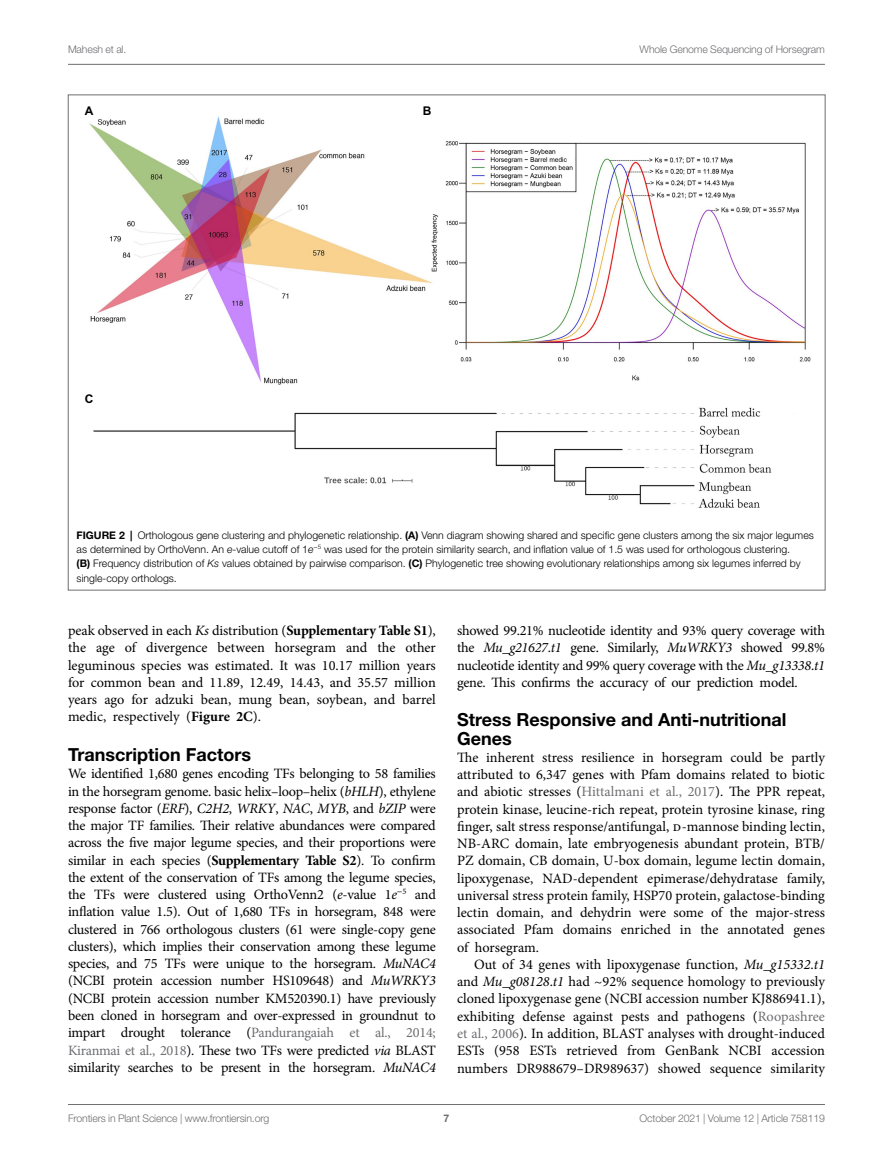
<style>
.page{position:relative;width:893px;height:1170px;background:#fff}
.page>*{position:absolute;margin:0;border:0;box-sizing:border-box;transform-origin:0 0}
.HEAD_2{font:700 18px/18.8px "Helvetica Neue LT Std";color:#000}
.TEXT_FLUSH{font:14.25px/17.2px "Minion Pro";letter-spacing:-.015em;color:#000;text-align:justify}
.TEXT{font:14.25px/17.2px "Minion Pro";color:#000;text-align:justify}
.t1{font:700 12px "Arial";color:#000}
.FIG_LEG{font:300 10.5px/14.2px "Helvetica Neue LT Std";color:#000}
.t2{font:300 10.5px "Helvetica Neue LT Std";letter-spacing:-.015em;color:#6d6e71}
.t3{font:700 10.5px "Helvetica Neue LT Std";color:#6d6e71}
.s1{font-weight:700}
.s2{font-style:italic}
.s3{color:#6d6e71}
</style>
<div class="page">
<hr style="left:68px;top:64px;width:757px;height:1px;background:#6d6e71">
<hr style="left:68px;top:1104px;width:757px;height:1px;background:#6d6e71">
<img style="left:89px;top:116px;width:722px;height:392px">
<p class="t2" style="left:68px;top:42px;width:60px">Mahesh et al.</p>
<p class="t2" style="left:640px;top:42px;width:187px">Whole Genome Sequencing of Horsegram</p>
<p class="t1" style="left:85px;top:102px;width:10px">A</p>
<p class="t1" style="left:85px;top:390px;width:10px">C</p>
<p class="t1" style="left:423px;top:102px;width:10px">B</p>
<p class="FIG_LEG" style="left:77px;top:528px;width:739px"><span class="s1">FIGURE 2 |</span> Orthologous gene clustering and phylogenetic relationship. <span class="s1">(A)</span> Venn diagram showing shared and specific gene clusters among the six major legumes as determined by OrthoVenn. An <span class="s2">e</span>-value cutoff of 1<span class="s2">e</span><sup>−</sup><sup>5</sup> was used for the protein similarity search, and inflation value of 1.5 was used for orthologous clustering.<br><span class="s1">(B)</span> Frequency distribution of <span class="s2">Ks</span> values obtained by pairwise comparison. <span class="s1">(C)</span> Phylogenetic tree showing evolutionary relationships among six legumes inferred by single-copy orthologs.</p>
<p class="TEXT" style="left:68px;top:622px;width:369px">peak observed in each <span class="s2">Ks</span> distribution (<span class="s1">Supplementary Table S1</span>), the age of divergence between horsegram and the other leguminous species was estimated. It was 10.17 million years for common bean and 11.89, 12.49, 14.43, and 35.57 million years ago for adzuki bean, mung bean, soybean, and barrel medic, respectively (<span class="s1">Figure 2C</span>).</p>
<p class="HEAD_2" style="left:68px;top:744px;width:184px">Transcription Factors</p>
<p class="TEXT_FLUSH" style="left:68px;top:765px;width:369px">We identified 1,680 genes encoding TFs belonging to 58 families in the horsegram genome. basic helix–loop–helix (<span class="s2">bHLH</span>), ethylene response factor (<span class="s2">ERF</span>), <span class="s2">C2H2</span>, <span class="s2">WRKY</span>, <span class="s2">NAC</span>, <span class="s2">MYB</span>, and <span class="s2">bZIP</span> were the major TF families. Their relative abundances were compared across the five major legume species, and their proportions were similar in each species (<span class="s1">Supplementary Table S2</span>). To confirm the extent of the conservation of TFs among the legume species, the TFs were clustered using OrthoVenn2 (<span class="s2">e</span>-value 1<span class="s2">e</span><sup>−</sup><sup>5</sup> and inflation value 1.5). Out of 1,680 TFs in horsegram, 848 were clustered in 766 orthologous clusters (61 were single-copy gene clusters), which implies their conservation among these legume species, and 75 TFs were unique to the horsegram. <span class="s2">MuNAC4 </span>(NCBI protein accession number HS109648) and <span class="s2">MuWRKY3 </span>(NCBI protein accession number KM520390.1) have previously been cloned in horsegram and over-expressed in groundnut to impart drought tolerance (<span class="s3">Pandurangaiah et al., 2014; Kiranmai et al., 2018</span>). These two TFs were predicted <span class="s2">via</span> BLAST similarity searches to be present in the horsegram. <span class="s2">MuNAC4</span></p>
<p class="TEXT_FLUSH" style="left:457px;top:622px;width:369px">showed 99.21% nucleotide identity and 93% query coverage with the <span class="s2">Mu_g21627</span>.<span class="s2">t1</span> gene. Similarly, <span class="s2">MuWRKY3</span> showed 99.8% nucleotide identity and 99% query coverage with the <span class="s2">Mu_g13338</span>.<span class="s2">t1 </span>gene. This confirms the accuracy of our prediction model.</p>
<p class="HEAD_2" style="left:457px;top:709px;width:331px">Stress Responsive and Anti-nutritional<br>Genes</p>
<p class="TEXT_FLUSH" style="left:457px;top:748px;width:369px">The inherent stress resilience in horsegram could be partly attributed to 6,347 genes with Pfam domains related to biotic and abiotic stresses (<span class="s3">Hittalmani et al., 2017</span>). The PPR repeat, protein kinase, leucine-rich repeat, protein tyrosine kinase, ring finger, salt stress response/antifungal, d-mannose binding lectin, NB-ARC domain, late embryogenesis abundant protein, BTB/ PZ domain, CB domain, U-box domain, legume lectin domain, lipoxygenase, NAD-dependent epimerase/dehydratase family, universal stress protein family, HSP70 protein, galactose-binding lectin domain, and dehydrin were some of the major-stress associated Pfam domains enriched in the annotated genes of horsegram.</p>
<p class="TEXT" style="left:457px;top:955px;width:369px;text-indent:17px">Out of 34 genes with lipoxygenase function, <span class="s2">Mu_g15332</span>.<span class="s2">t1 </span>and <span class="s2">Mu_g08128</span>.<span class="s2">t1</span> had ~92% sequence homology to previously cloned lipoxygenase gene (NCBI accession number KJ886941.1), exhibiting defense against pests and pathogens (<span class="s3">Roopashree et al., 2006</span>). In addition, BLAST analyses with drought-induced ESTs (958 ESTs retrieved from GenBank NCBI accession numbers DR988679–DR989637) showed sequence similarity</p>
<p class="t2" style="left:68px;top:1111px;width:203px">Frontiers in Plant Science | www.frontiersin.org</p>
<p class="t3" style="left:444px;top:1111px;width:7px">7</p>
<p class="t2" style="left:640px;top:1111px;width:187px">October 2021 | Volume 12 | Article 758119</p>
</div>
